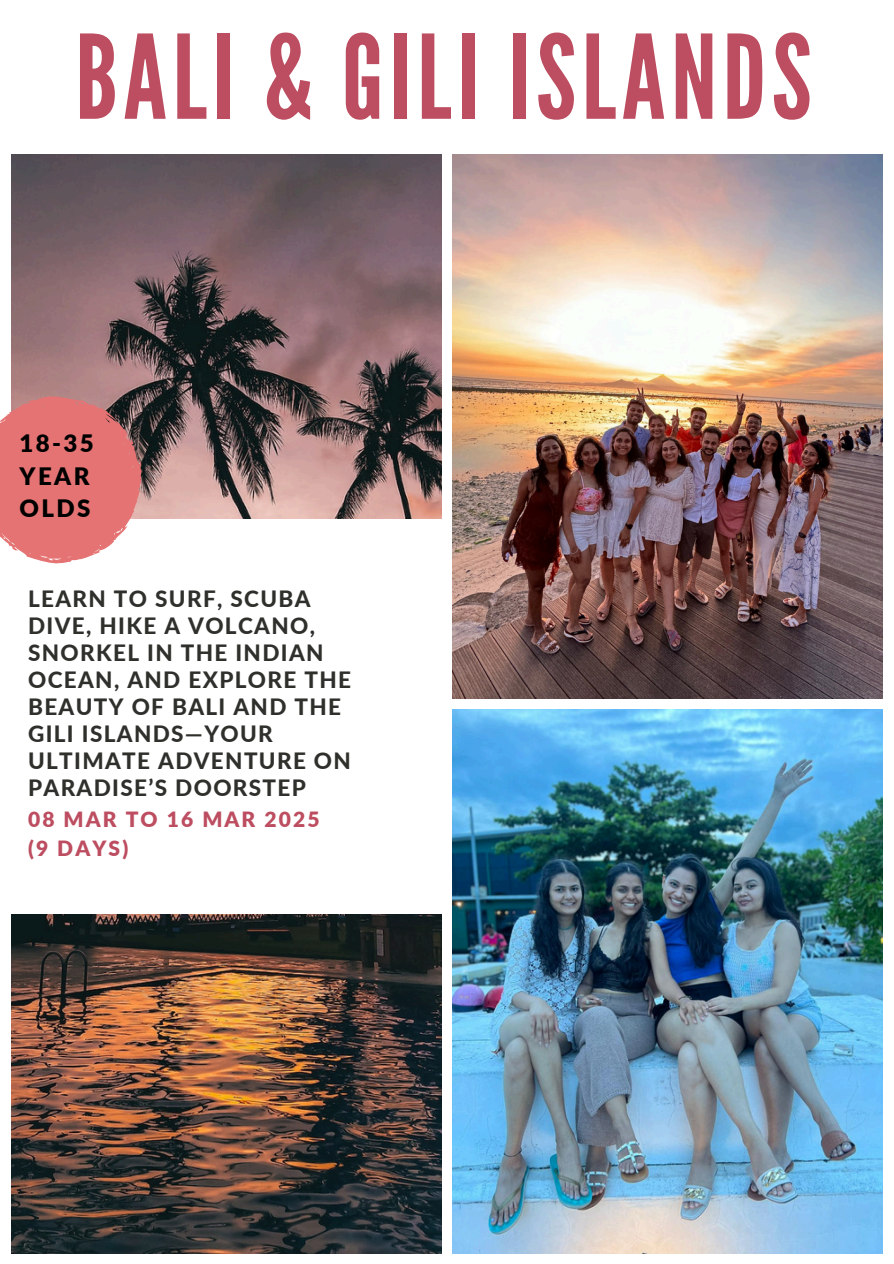
<style>
.page{position:relative;width:894px;height:1264px;background:#fff}
.page>*{position:absolute;margin:0;border:0;box-sizing:border-box;transform-origin:0 0}
.t1{font:116.1px "League Gothic";letter-spacing:.05em;color:#bd4d60}
.t2{font:900 24px/32.7px "Lato";letter-spacing:.1em;color:#000}
.t3{font:800 22.5px/27px "Lato";letter-spacing:.06em;color:#2f2f2c}
.t4{font:900 21px "Lato";letter-spacing:.1em;color:#bd4d60}
</style>
<div class="page">
<img style="left:11px;top:155px;width:430px;height:1098px">
<img style="left:452px;top:155px;width:430px;height:543px">
<img style="left:452px;top:709px;width:430px;height:544px">
<div style="left:0;top:519px;width:447px;height:394px;background:#fff"></div>
<svg style="left:0;top:396px;width:142px;height:167px;background:#dd7e7e"></svg>
<h2 class="t1" style="left:75px;top:10px;width:737px">BALI &amp; GILI ISLANDS</h2>
<p class="t2" style="left:20px;top:426px;width:76px">18-35<br>YEAR<br>OLDS</p>
<h1 class="t3" style="left:28px;top:584px;width:324px">LEARN TO SURF, SCUBA<br>DIVE, HIKE A VOLCANO,<br>SNORKEL IN THE INDIAN<br>OCEAN, AND EXPLORE THE<br>BEAUTY OF BALI AND THE<br>GILI ISLANDS—YOUR<br>ULTIMATE ADVENTURE ON<br>PARADISE’S DOORSTEP</h1>
<h2 class="t4" style="left:28px;top:805px;width:293px">08 MAR TO 16 MAR 2025</h2>
<p class="t4" style="left:28px;top:835px;width:102px">(9 DAYS)</p>
</div>
